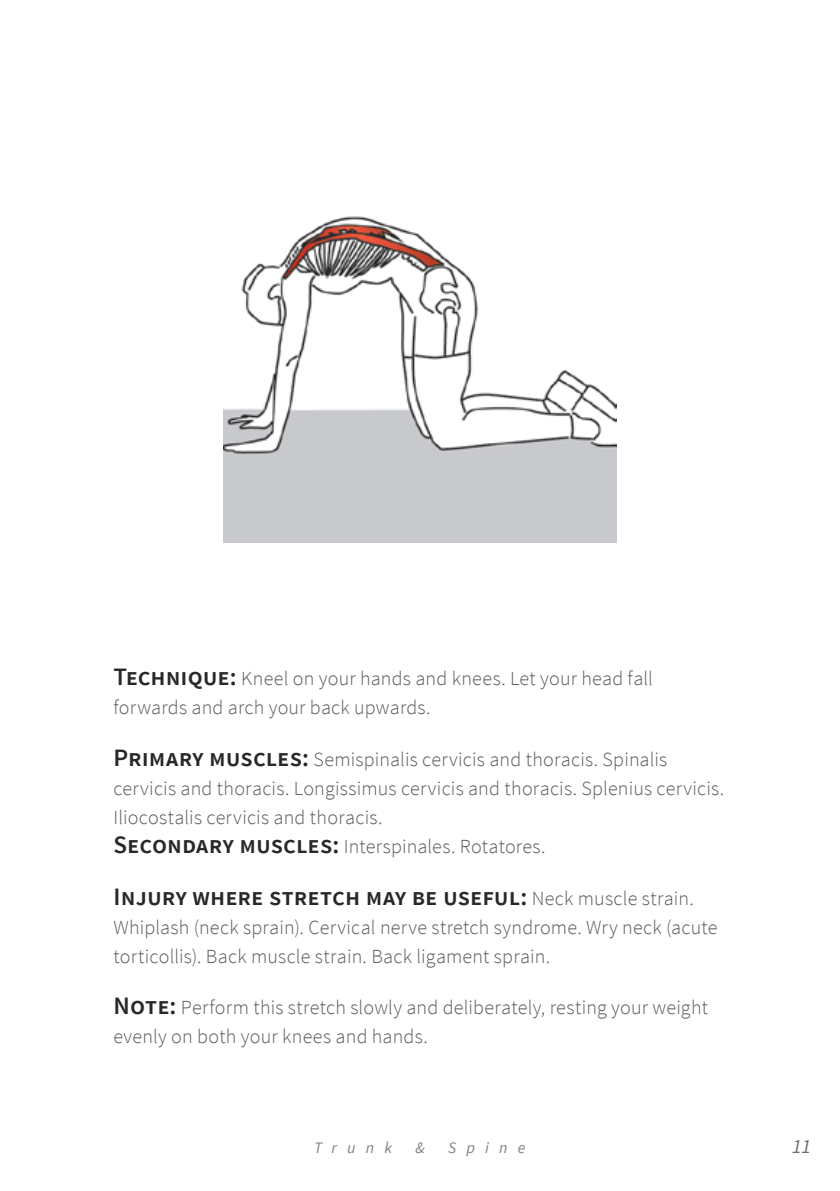
<style>
.page{position:relative;width:840px;height:1191px;background:#fff}
.page>*{position:absolute;margin:0;border:0;box-sizing:border-box;transform-origin:0 0}
.t1{font:600 25px "Source Sans Pro";letter-spacing:.005em;color:#292829}
.t2{font:300 20px/29px "Source Sans Pro";letter-spacing:.01em;color:#58595b}
.t3{font:italic 20px "Source Sans Pro";color:#6d6e71}
.t4{font:italic 16px "Source Sans Pro";letter-spacing:.64em;color:#808285}
.s1{font-weight:600;font-size:25px;color:#292829}
.s2{font-weight:300;font-size:20px;color:#58595b}
</style>
<div class="page">
<img style="left:224px;top:216px;width:391px;height:326px">
<p class="t2" style="left:113px;top:663px;width:540px"><span class="s1">Technique:</span> Kneel on your hands and knees. Let your head fall forwards and arch your back upwards.</p>
<p class="t2" style="left:113px;top:744px;width:612px"><span class="s1">Primary muscles:</span> Semispinalis cervicis and thoracis. Spinalis cervicis and thoracis. Longissimus cervicis and thoracis. Splenius cervicis.<br>Iliocostalis cervicis and thoracis.<br><span class="s1">Secondary muscles:</span> Interspinales. Rotatores.</p>
<p class="t1" style="left:113px;top:880px;width:581px">Injury where stretch may be useful: <span class="s2">Neck muscle strain.</span></p>
<p class="t2" style="left:113px;top:912px;width:605px">Whiplash (neck sprain). Cervical nerve stretch syndrome. Wry neck (acute torticollis). Back muscle strain. Back ligament sprain.</p>
<p class="t2" style="left:113px;top:992px;width:595px"><span class="s1">Note:</span> Perform this stretch slowly and deliberately, resting your weight evenly on both your knees and hands.</p>
<p class="t4" style="left:314px;top:1137px;width:80px">Trunk</p>
<p class="t4" style="left:415px;top:1137px;width:11px">&amp;</p>
<p class="t4" style="left:448px;top:1137px;width:79px">Spine</p>
<p class="t3" style="left:791px;top:1133px;width:21px">11</p>
</div>
